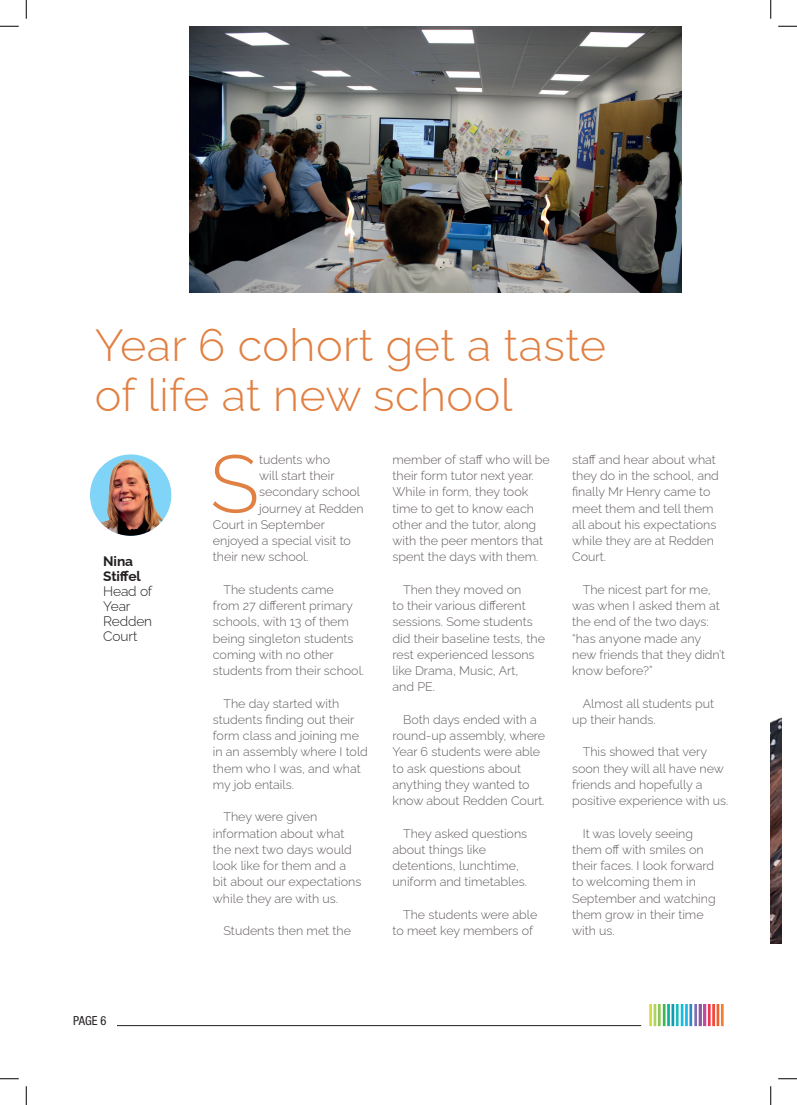
<style>
.page{position:relative;width:797px;height:1105px;background:#fff}
.page>*{position:absolute;margin:0;border:0;box-sizing:border-box;transform-origin:0 0}
.t1{font:300 81.12px "Raleway";color:#e18043}
.t2{font:300 45px/50px "Raleway";letter-spacing:.01em;color:#e18043}
.t3{font:300 13.75px/15px "Raleway";letter-spacing:-.01em;color:#231f20}
.t4{font:700 13.75px/15px "Raleway";letter-spacing:-.01em;color:#231f20}
.t5{font:300 12.5px/16.2px "Raleway";color:#615b60}
.t6{font:condensed 12.5px "Helvetica Neue LT Std";color:#231f20}
</style>
<div class="page">
<div style="left:90px;top:454px;width:81px;height:82px;background:#80d4f7;border-radius:50%"></div>
<img style="left:95px;top:454px;width:71px;height:82px">
<hr style="left:117px;top:1025px;width:524px;height:1px;background:#231f20">
<img style="left:649px;top:1004px;width:75px;height:23px">
<img style="left:770px;top:717px;width:11px;height:227px">
<img style="left:189px;top:26px;width:492px;height:266px">
<svg style="left:0;top:25px;width:19px;height:2px"></svg>
<svg style="left:778px;top:25px;width:19px;height:2px"></svg>
<svg style="left:0;top:1078px;width:19px;height:1px"></svg>
<svg style="left:778px;top:1078px;width:19px;height:1px"></svg>
<svg style="left:25px;top:0;width:2px;height:19px"></svg>
<svg style="left:25px;top:1086px;width:2px;height:19px"></svg>
<svg style="left:770px;top:0;width:1px;height:19px"></svg>
<svg style="left:770px;top:1086px;width:1px;height:19px"></svg>
<h2 class="t2" style="left:95px;top:315px;width:512px">Year 6 cohort get a taste of life at new school</h2>
<p class="t4" style="left:103px;top:553px;width:39px">Nina<br>Stiffel</p>
<p class="t3" style="left:103px;top:582px;width:50px">Head of<br>Year<br>Redden<br>Court</p>
<p class="t6" style="left:73px;top:1013px;width:35px">PAGE 6</p>
<h1 class="t1" style="left:210px;top:420px;width:51px">S</h1>
<p class="t5" style="left:259px;top:450px;width:72px">tudents who</p>
<p class="t5" style="left:259px;top:466px;width:77px">will start their</p>
<p class="t5" style="left:259px;top:482px;width:102px">secondary school</p>
<p class="t5" style="left:259px;top:499px;width:106px">journey at Redden</p>
<p class="t5" style="left:213px;top:515px;width:114px">Court in September</p>
<p class="t5" style="left:213px;top:531px;width:139px">enjoyed a special visit to</p>
<p class="t5" style="left:213px;top:547px;width:97px">their new school.</p>
<p class="t5" style="left:213px;top:580px;width:153px;text-indent:11px">The students came<br>from 27 different primary schools, with 13 of them being singleton students coming with no other students from their school.</p>
<p class="t5" style="left:213px;top:694px;width:156px;text-indent:11px">The day started with students finding out their form class and joining me in an assembly where I told them who I was, and what my job entails.</p>
<p class="t5" style="left:213px;top:807px;width:150px;text-indent:11px">They were given information about what the next two days would look like for them and a bit about our expectations while they are with us.</p>
<p class="t5" style="left:223px;top:921px;width:129px">Students then met the</p>
<p class="t5" style="left:392px;top:450px;width:159px">member of staff who will be their form tutor next year.<br>While in form, they took time to get to know each other and the tutor, along with the peer mentors that spent the days with them.</p>
<p class="t5" style="left:392px;top:580px;width:154px;text-indent:11px">Then they moved on<br>to their various different sessions. Some students did their baseline tests, the rest experienced lessons like Drama, Music, Art,<br>and PE.</p>
<p class="t5" style="left:392px;top:710px;width:154px;text-indent:11px">Both days ended with a round-up assembly, where<br>Year 6 students were able to ask questions about anything they wanted to know about Redden Court.</p>
<p class="t5" style="left:392px;top:824px;width:136px;text-indent:11px">They asked questions about things like detentions, lunchtime, uniform and timetables.</p>
<p class="t5" style="left:392px;top:905px;width:146px;text-indent:11px">The students were able to meet key members of</p>
<p class="t5" style="left:572px;top:450px;width:148px">staff and hear about what they do in the school, and finally Mr Henry came to meet them and tell them all about his expectations while they are at Redden<br>Court.</p>
<p class="t5" style="left:572px;top:580px;width:154px;text-indent:11px">The nicest part for me, was when I asked them at the end of the two days: “has anyone made any new friends that they didn’t know before?”</p>
<p class="t5" style="left:572px;top:694px;width:143px;text-indent:11px">Almost all students put up their hands.</p>
<p class="t5" style="left:572px;top:742px;width:158px;text-indent:11px">This showed that very soon they will all have new friends and hopefully a positive experience with us.</p>
<p class="t5" style="left:572px;top:824px;width:145px;text-indent:11px">It was lovely seeing them off with smiles on their faces. I look forward to welcoming them in<br>September and watching them grow in their time with us.</p>
</div>
